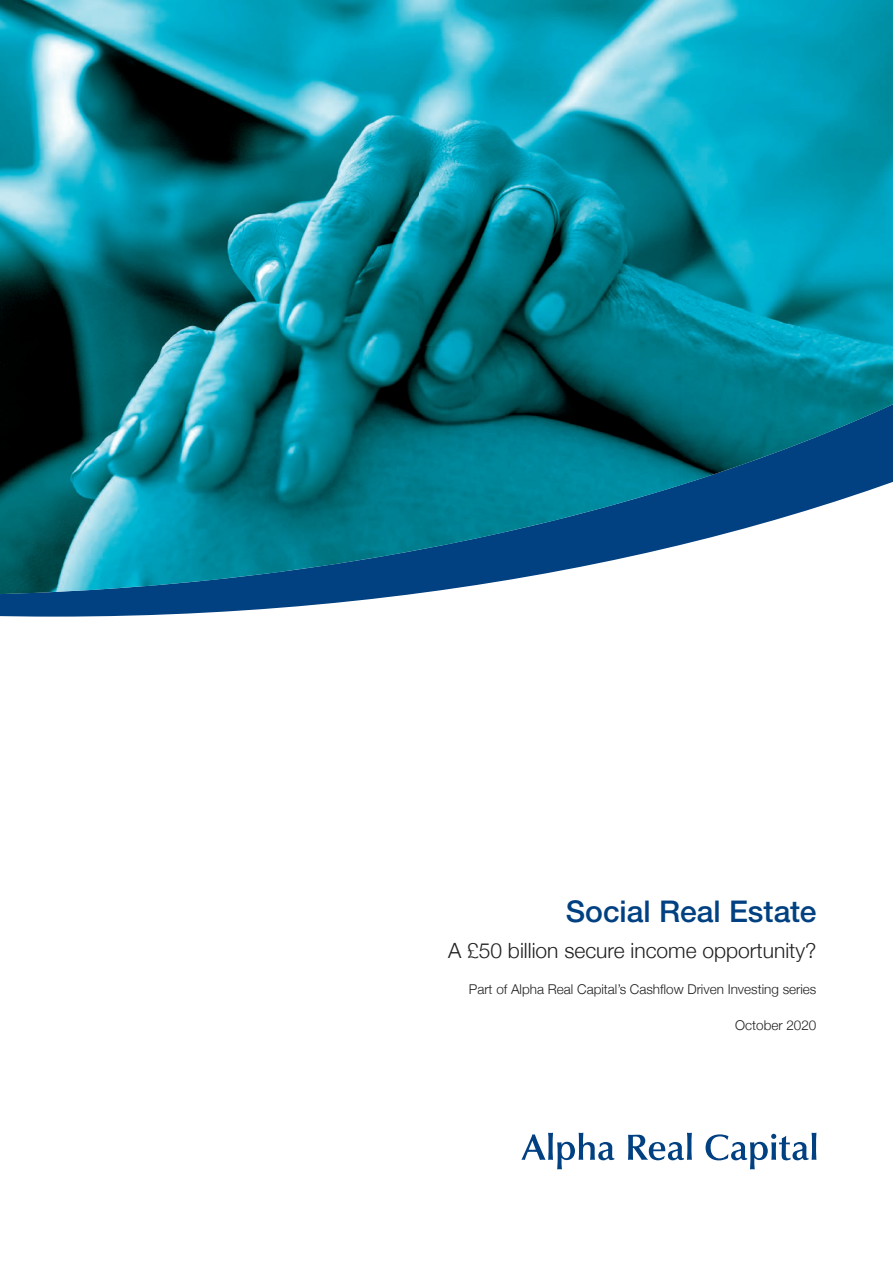
<style>
.page{position:relative;width:893px;height:1263px;background:#fff}
.page>*{position:absolute;margin:0;border:0;box-sizing:border-box;transform-origin:0 0}
.t1{font:500 30px "Helvetica Neue LT Std";color:#014081}
.t2{font:300 21px "Helvetica Neue";color:#231f20}
.t3{font:300 13.5px "Helvetica Neue";color:#231f20}
</style>
<div class="page">
<svg style="left:0;top:595px;width:405px;height:22px;fill:#014081"></svg>
<svg style="left:0;top:427px;width:893px;height:168px"></svg>
<svg style="left:521px;top:1133px;width:93px;height:36px"></svg>
<svg style="left:628px;top:1133px;width:64px;height:27px"></svg>
<svg style="left:706px;top:1133px;width:110px;height:36px"></svg>
<img style="left:0;top:0;width:840px;height:346px">
<img style="left:840px;top:0;width:53px;height:427px">
<img style="left:0;top:346px;width:473px;height:248px">
<img style="left:473px;top:346px;width:210px;height:193px">
<img style="left:683px;top:346px;width:158px;height:138px">
<h1 class="t1" style="left:566px;top:893px;width:252px">Social Real Estate</h1>
<h2 class="t2" style="left:448px;top:933px;width:370px">A £50 billion secure income opportunity?</h2>
<p class="t3" style="left:469px;top:978px;width:349px">Part of Alpha Real Capital’s Cashflow Driven Investing series</p>
<p class="t3" style="left:735px;top:1014px;width:83px">October 2020</p>
</div>
